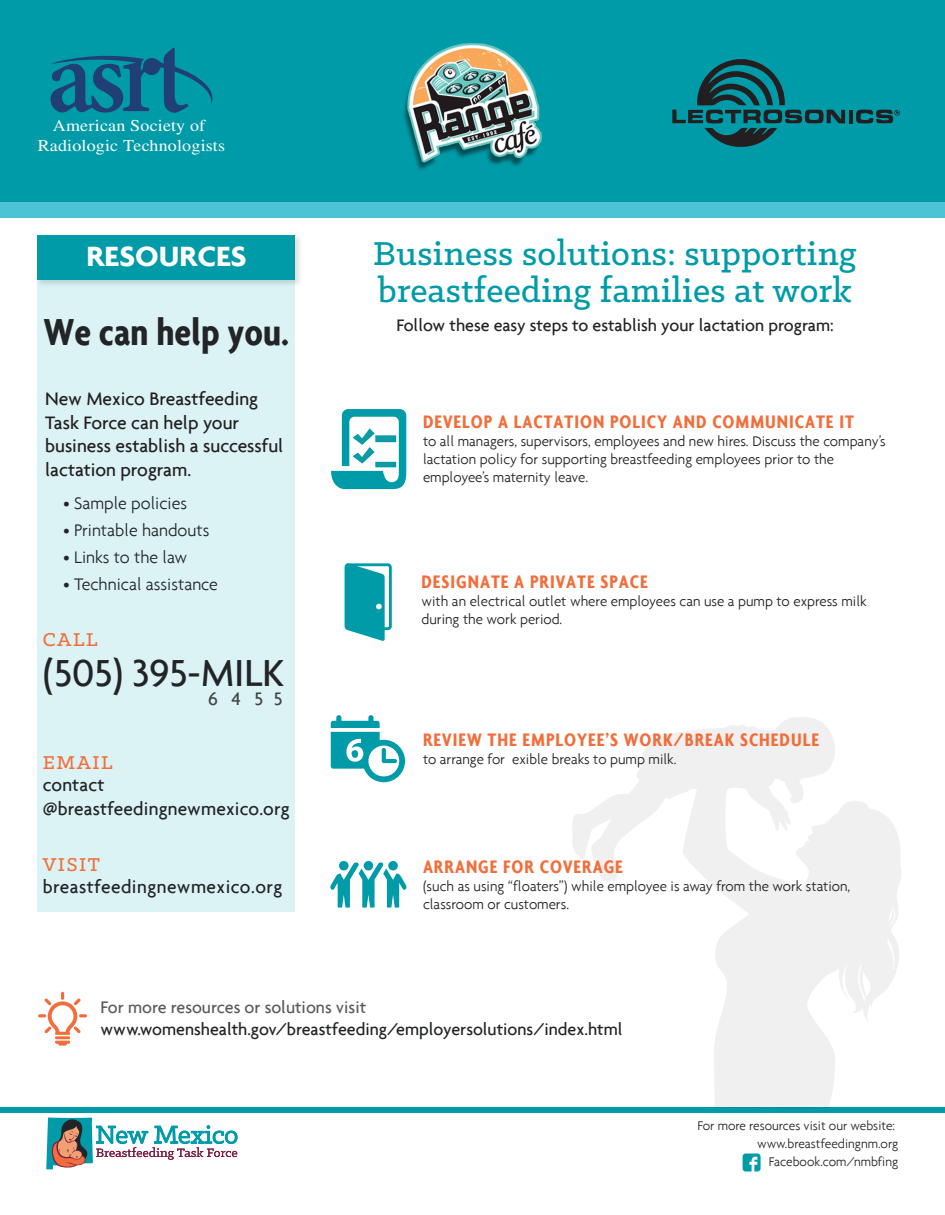
<style>
.page{position:relative;width:945px;height:1215px;background:#fff}
.page>*{position:absolute;margin:0;border:0;box-sizing:border-box;transform-origin:0 0}
.t1{font:700 condensed 40.5px "Agenda";color:#222426}
.t2{font:500 40.5px "Agenda";color:#222426}
.t3{font:500 37.5px/37.5px "Klinic Slab";letter-spacing:.01em;color:#009ba8}
.t4{font:700 30px "Agenda";color:#fff;scale:1.04 1}
.t5{font:500 21px "Klinic Slab";letter-spacing:.075em;color:#f26d3a}
.t6{font:700 condensed 19.5px "Agenda";letter-spacing:.05em;color:#f26d3a}
.t7{font:500 19.5px/23.4px "Agenda";color:#231f20}
.t8{font:500 19.5px/23.4px "Agenda";letter-spacing:.01em;color:#222426}
.t9{font:500 19.5px "Agenda";color:#414244}
.t10{font:500 18px "Agenda";color:#222426}
.t11{font:300 18px "Agenda";color:#222426}
.t12{font:500 18px "Agenda";color:rgb(34 36 38/.75)}
.t13{font:16.5px/19.8px "STIX General";letter-spacing:.01em;color:#fff;text-align:center;scale:1.09 1}
.t14{font:300 15px/18px "Agenda";color:#231f20}
.t15{font:300 13.5px/18px "Agenda";color:#222426;text-align:right}
</style>
<div class="page">
<div style="left:0;top:0;width:945px;height:207px;background:#009ba8"></div>
<div style="left:0;top:202px;width:945px;height:16px;background:#4dc4d5"></div>
<svg style="left:331px;top:409px;width:75px;height:80px"></svg>
<div style="left:38px;top:246px;width:258px;height:666px;background:#dcf3f6"></div>
<img style="left:37px;top:235px;width:263px;height:55px">
<div style="left:38px;top:235px;width:258px;height:45px;background:#009ba8"></div>
<div style="left:0;top:1107px;width:945px;height:5px;background:#009ba8"></div>
<svg style="left:46px;top:1117px;width:192px;height:52px"></svg>
<svg style="left:743px;top:1154px;width:18px;height:18px"></svg>
<svg style="left:38px;top:992px;width:49px;height:54px"></svg>
<svg style="left:572px;top:717px;width:329px;height:390px"></svg>
<svg style="left:331px;top:715px;width:74px;height:67px"></svg>
<svg style="left:330px;top:862px;width:77px;height:46px"></svg>
<div style="left:345px;top:563px;width:47px;height:67px;border:3px solid #009ba8;border-radius:3px"></div>
<svg style="left:346px;top:563px;width:39px;height:78px;background:#20a7b3"></svg>
<svg style="left:672px;top:59px;width:173px;height:88px"></svg>
<hr style="left:849px;top:110px;width:4px;height:13px;background:#231f20">
<svg style="left:856px;top:110px;width:44px;height:14px"></svg>
<img style="left:404px;top:44px;width:137px;height:126px">
<svg style="left:50px;top:47px;width:163px;height:66px"></svg>
<p class="t13" style="left:38px;top:117px;width:173px">American Society of<br>Radiologic Technologists</p>
<h3 class="t4" style="left:86px;top:238px;width:156px">RESOURCES</h3>
<h1 class="t1" style="left:44px;top:308px;width:247px">We can help you.</h1>
<h3 class="t7" style="left:45px;top:387px;width:240px">New Mexico Breastfeeding<br>Task Force can help your business establish a successful lactation program.</h3>
<p class="t11" style="left:63px;top:493px;width:126px">• Sample policies</p>
<p class="t11" style="left:63px;top:520px;width:148px">• Printable handouts</p>
<p class="t11" style="left:63px;top:547px;width:126px">• Links to the law</p>
<p class="t11" style="left:63px;top:574px;width:156px">• Technical assistance</p>
<h3 class="t5" style="left:43px;top:626px;width:56px">CALL</h3>
<h1 class="t2" style="left:43px;top:648px;width:243px">(505) 395-MILK</h1>
<h3 class="t9" style="left:208px;top:687px;width:76px">6455</h3>
<h3 class="t5" style="left:43px;top:749px;width:72px">EMAIL</h3>
<h3 class="t8" style="left:43px;top:773px;width:248px">contact @breastfeedingnewmexico.org</h3>
<h3 class="t5" style="left:43px;top:851px;width:59px">VISIT</h3>
<h3 class="t8" style="left:43px;top:875px;width:241px">breastfeedingnewmexico.org</h3>
<h2 class="t3" style="left:373px;top:233px;width:485px">Business solutions: supporting breastfeeding families at work</h2>
<p class="t10" style="left:396px;top:314px;width:439px">Follow these easy steps to establish your lactation program:</p>
<h3 class="t6" style="left:423px;top:411px;width:432px">DEVELOP A LACTATION POLICY AND COMMUNICATE IT</h3>
<p class="t14" style="left:423px;top:432px;width:464px">to all managers, supervisors, employees and new hires. Discuss the company’s lactation policy for supporting breastfeeding employees prior to the employee’s maternity leave.</p>
<h3 class="t6" style="left:422px;top:571px;width:228px">DESIGNATE A PRIVATE SPACE</h3>
<p class="t14" style="left:422px;top:592px;width:447px">with an electrical outlet where employees can use a pump to express milk during the work period.</p>
<h3 class="t6" style="left:423px;top:728px;width:398px">REVIEW THE EMPLOYEE’S WORK/BREAK SCHEDULE</h3>
<p class="t14" style="left:423px;top:750px;width:255px">to arrange for exible breaks to pump milk.</p>
<h3 class="t6" style="left:423px;top:855px;width:201px">ARRANGE FOR COVERAGE</h3>
<p class="t14" style="left:423px;top:876px;width:429px">(such as using “floaters”) while employee is away from the work station, classroom or customers.</p>
<p class="t12" style="left:100px;top:996px;width:267px">For more resources or solutions visit</p>
<p class="t10" style="left:100px;top:1018px;width:524px">www.womenshealth.gov/breastfeeding/employersolutions/index.html</p>
<p class="t15" style="left:697px;top:1117px;width:202px">For more resources visit our website: www.breastfeedingnm.org<br>Facebook.com/nmbfing</p>
</div>
